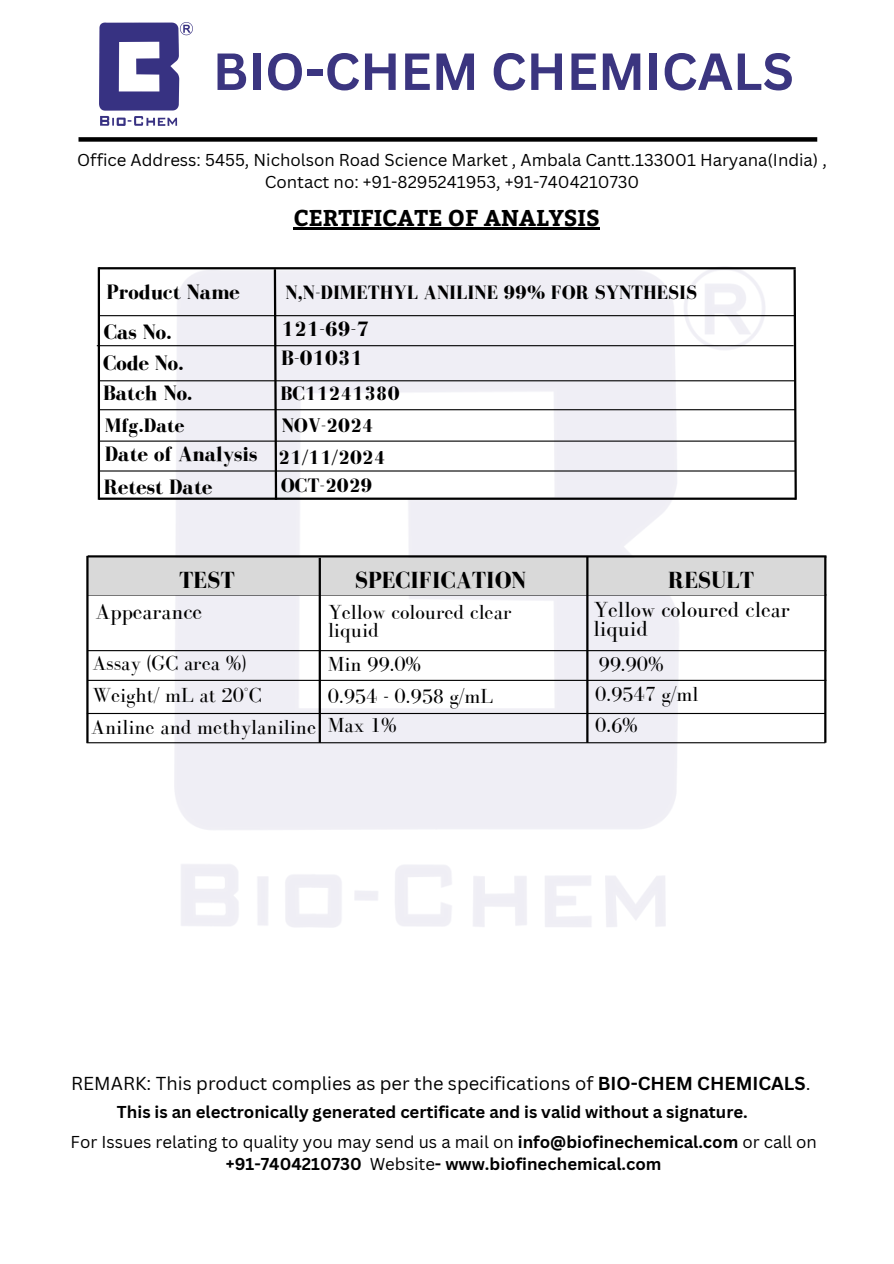
<style>
.page{position:relative;width:894px;height:1264px;background:#fff}
.page>*{position:absolute;margin:0;border:0;box-sizing:border-box;transform-origin:0 0}
.t1{font:700 51px "Canva Sans";color:#3b3580}
.t2{font:700 24px "Bodoni FLF";color:#000}
.t3{font:700 22.8px "Bitter";color:#000}
.t4{font:22.5px/19.2px "Bodoni FLF";color:#000}
.t5{font:700 21.45px "Bodoni FLF";color:#000}
.t6{font:21px/18px "Bodoni FLF";color:#000}
.t7{font:700 20.1px "Bodoni FLF";color:#000}
.t8{font:700 19.95px "Bodoni FLF";color:#000}
.t9{font:18.3px "Canva Sans";color:#000}
.t10{font:700 16.8px/22.5px "Canva Sans";color:#000;text-align:center}
.t11{font:16.8px/22.5px "Canva Sans";color:#000;text-align:center}
.s1{font-weight:700}
.s2{font-weight:400}
</style>
<div class="page">
<img style="left:174px;top:266px;width:591px;height:661px">
<div style="left:78px;top:137px;width:739px;height:5px;background:#000"></div>
<img style="left:100px;top:22px;width:92px;height:104px">
<hr style="left:293px;top:228px;width:306px;height:2px;background:#000">
<hr style="left:88px;top:555px;width:738px;height:2px;background:#000">
<div style="left:88px;top:558px;width:736px;height:37px;background:#d9d9d9"></div>
<hr style="left:88px;top:650px;width:738px;height:1px;background:#000">
<hr style="left:87px;top:679px;width:739px;height:2px;background:#000">
<hr style="left:86px;top:556px;width:2px;height:186px;background:#000">
<hr style="left:87px;top:713px;width:738px;height:1px;background:#000">
<hr style="left:318px;top:558px;width:3px;height:184px;background:#000">
<hr style="left:586px;top:556px;width:2px;height:186px;background:#000">
<hr style="left:824px;top:556px;width:2px;height:186px;background:#000">
<hr style="left:99px;top:315px;width:696px;height:1px;background:#000">
<hr style="left:97px;top:345px;width:696px;height:1px;background:#000">
<hr style="left:99px;top:380px;width:696px;height:1px;background:#000">
<hr style="left:99px;top:409px;width:696px;height:1px;background:#000">
<hr style="left:99px;top:440px;width:696px;height:1px;background:#000">
<hr style="left:99px;top:470px;width:696px;height:1px;background:#000">
<hr style="left:98px;top:267px;width:2px;height:233px;background:#000">
<svg style="left:792px;top:267px;width:5px;height:233px"></svg>
<svg style="left:272px;top:269px;width:6px;height:233px"></svg>
<hr style="left:99px;top:267px;width:696px;height:2px;background:#000">
<hr style="left:99px;top:497px;width:696px;height:3px;background:#000">
<hr style="left:86px;top:742px;width:739px;height:1px;background:#000">
<p class="t1" style="left:213px;top:35px;width:582px">BIO-CHEM CHEMICALS</p>
<h1 class="t11" style="left:77px;top:148px;width:751px">Office Address: 5455, Nicholson Road Science Market , Ambala Cantt.133001 Haryana(India) ,<br>Contact no: +91-8295241953, +91-7404210730</h1>
<p class="t3" style="left:293px;top:201px;width:308px">CERTIFICATE OF ANALYSIS</p>
<h5 class="t5" style="left:106px;top:280px;width:135px">Product Name</h5>
<h5 class="t5" style="left:104px;top:320px;width:70px">Cas No.</h5>
<h5 class="t5" style="left:103px;top:351px;width:82px">Code No.</h5>
<p class="t5" style="left:103px;top:381px;width:91px">Batch No.</p>
<h5 class="t7" style="left:105px;top:414px;width:81px">Mfg.Date</h5>
<h5 class="t5" style="left:105px;top:442px;width:154px">Date of Analysis</h5>
<h5 class="t5" style="left:104px;top:475px;width:110px">Retest Date</h5>
<p class="t8" style="left:285px;top:281px;width:413px">N,N-DIMETHYL ANILINE 99% FOR SYNTHESIS</p>
<p class="t5" style="left:281px;top:317px;width:89px">121-69-7</p>
<p class="t5" style="left:281px;top:346px;width:83px">B-01031</p>
<h5 class="t7" style="left:280px;top:382px;width:120px">BC11241380</h5>
<h4 class="t7" style="left:281px;top:414px;width:93px">NOV-2024</h4>
<p class="t7" style="left:278px;top:446px;width:109px">21/11/2024</p>
<h5 class="t7" style="left:280px;top:474px;width:93px">OCT-2029</h5>
<p class="t2" style="left:179px;top:567px;width:57px">TEST</p>
<h5 class="t2" style="left:354px;top:567px;width:173px">SPECIFICATION</h5>
<h4 class="t2" style="left:668px;top:567px;width:87px">RESULT</h4>
<h4 class="t4" style="left:96px;top:602px;width:108px">Appearance</h4>
<h4 class="t6" style="left:328px;top:602px;width:185px">Yellow coloured clear liquid</h4>
<h5 class="t4" style="left:593px;top:600px;width:198px">Yellow coloured clear liquid</h5>
<h4 class="t6" style="left:92px;top:654px;width:155px">Assay (GC area %)</h4>
<p class="t6" style="left:327px;top:654px;width:95px">Min 99.0%</p>
<h5 class="t6" style="left:598px;top:654px;width:67px">99.90%</h5>
<p class="t6" style="left:92px;top:686px;width:170px">Weight/ mL at 20°C</p>
<h5 class="t6" style="left:328px;top:686px;width:167px">0.954 - 0.958 g/mL</h5>
<p class="t6" style="left:595px;top:685px;width:105px">0.9547 g/ml</p>
<h5 class="t6" style="left:91px;top:718px;width:226px">Aniline and methylaniline</h5>
<p class="t6" style="left:327px;top:716px;width:71px">Max 1%</p>
<h5 class="t6" style="left:595px;top:716px;width:44px">0.6%</h5>
<p class="t9" style="left:71px;top:1070px;width:740px">REMARK: This product complies as per the specifications of <span class="s1">BIO-CHEM CHEMICALS</span>.</p>
<p class="t10" style="left:117px;top:1100px;width:632px">This is an electronically generated certificate and is valid without a signature.</p>
<h2 class="t10" style="left:71px;top:1129px;width:747px"><span class="s2">For Issues relating to quality you may send us a mail on</span> info@biofinechemical.com <span class="s2">or call on </span>+91-7404210730 <span class="s2">Website</span>- www.biofinechemical.com</h2>
</div>
